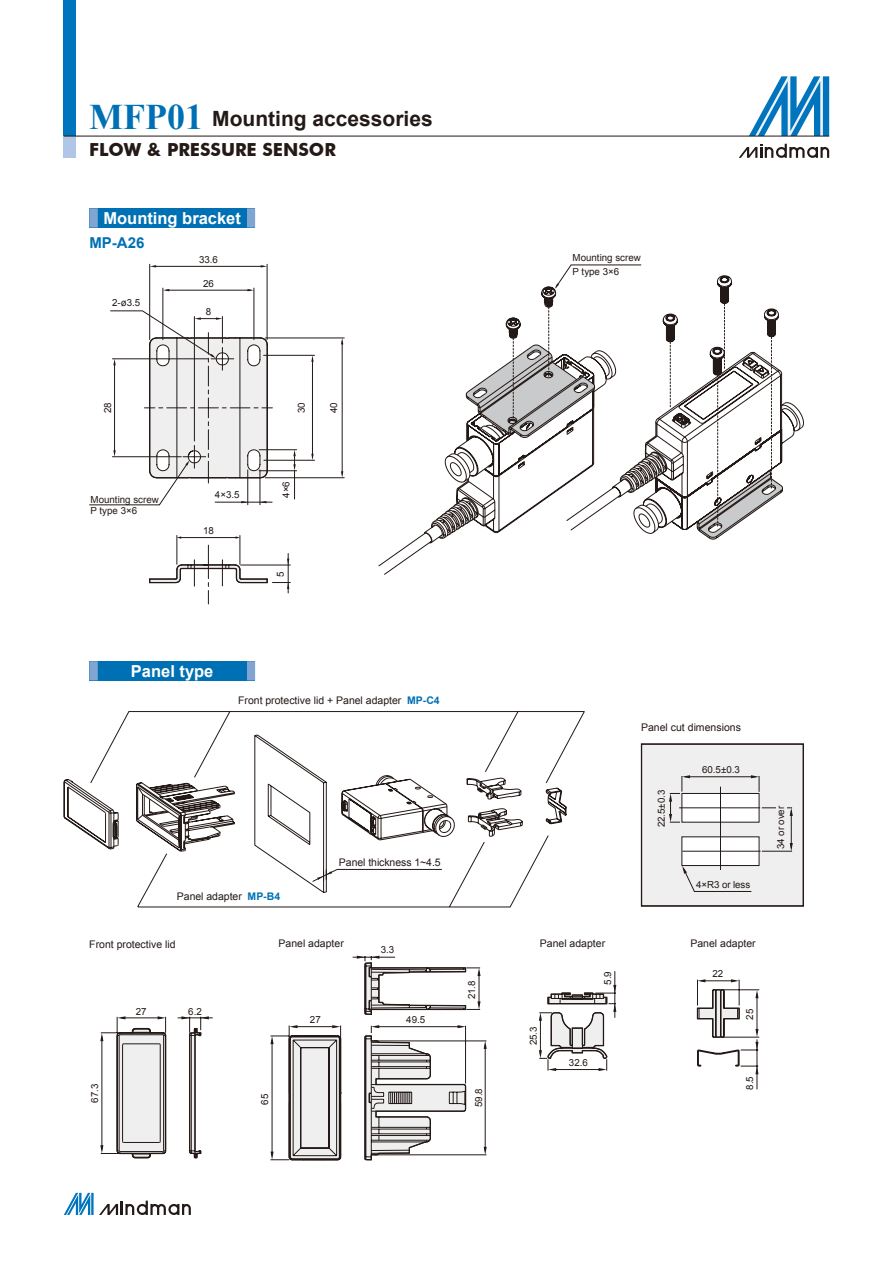
<style>
.page{position:relative;width:893px;height:1263px;background:#fff}
.page>*{position:absolute;margin:0;border:0;box-sizing:border-box;transform-origin:0 0}
.t1{font:700 21px "Arial";color:#231916}
.t2{font:700 18px "Futura BT";color:#231916}
.t3{font:700 16.5px "Arial";color:#fff}
.t4{font:700 15px "Arial";color:#0070b4}
.t5{font:10.5px "Arial";color:#231916}
.t6{font:9.75px "Arial";color:#231916}
.s1{font-family:"Times New Roman";font-size:36px;color:#0070b4}
.s2{font-weight:700;color:#0070b4}
</style>
<div class="page">
<svg style="left:749px;top:76px;width:80px;height:60px"></svg>
<svg style="left:739px;top:144px;width:90px;height:14px"></svg>
<div style="left:64px;top:0;width:12px;height:136px;background:#0075be"></div>
<div style="left:64px;top:136px;width:12px;height:21px;background:#b1c5e6"></div>
<hr style="left:64px;top:136px;width:765px;height:1px;background:#231916">
<svg style="left:64px;top:1193px;width:127px;height:22px"></svg>
<hr style="left:153px;top:266px;width:111px;height:1px;background:#231916">
<hr style="left:267px;top:264px;width:1px;height:76px;background:#231916">
<hr style="left:149px;top:264px;width:1px;height:76px;background:#231916">
<hr style="left:342px;top:341px;width:1px;height:133px;background:#231916">
<hr style="left:265px;top:477px;width:79px;height:1px;background:#231916">
<hr style="left:265px;top:338px;width:79px;height:1px;background:#231916">
<hr style="left:259px;top:470px;width:38px;height:1px;background:#231916">
<hr style="left:312px;top:359px;width:1px;height:98px;background:#231916">
<hr style="left:264px;top:460px;width:51px;height:1px;background:#231916">
<hr style="left:264px;top:355px;width:51px;height:1px;background:#231916">
<hr style="left:166px;top:290px;width:84px;height:1px;background:#231916">
<hr style="left:254px;top:288px;width:1px;height:52px;background:#231916">
<hr style="left:163px;top:288px;width:1px;height:52px;background:#231916">
<hr style="left:259px;top:449px;width:38px;height:1px;background:#231916">
<svg style="left:341px;top:471px;width:2px;height:7px"></svg>
<svg style="left:311px;top:355px;width:3px;height:7px"></svg>
<svg style="left:247px;top:289px;width:7px;height:2px"></svg>
<svg style="left:383px;top:534px;width:46px;height:41px"></svg>
<svg style="left:89px;top:208px;width:166px;height:19px"></svg>
<div style="left:98px;top:208px;width:149px;height:19px;background:#0070b4"></div>
<svg style="left:89px;top:661px;width:166px;height:19px"></svg>
<div style="left:98px;top:661px;width:149px;height:19px;background:#0070b4"></div>
<hr style="left:178px;top:1017px;width:35px;height:1px;background:#231916">
<hr style="left:615px;top:971px;width:1px;height:47px;background:#231916">
<hr style="left:723px;top:989px;width:36px;height:1px;background:#231916">
<hr style="left:723px;top:1037px;width:36px;height:1px;background:#231916">
<hr style="left:757px;top:1039px;width:1px;height:50px;background:#231916">
<svg style="left:696px;top:979px;width:62px;height:95px"></svg>
<svg style="left:539px;top:985px;width:77px;height:86px"></svg>
<svg style="left:270px;top:956px;width:217px;height:205px"></svg>
<svg style="left:100px;top:1016px;width:109px;height:143px"></svg>
<svg style="left:89px;top:310px;width:207px;height:294px"></svg>
<svg style="left:63px;top:779px;width:27px;height:57px"></svg>
<svg style="left:90px;top:711px;width:495px;height:197px"></svg>
<div style="left:641px;top:744px;width:162px;height:162px;background:#efeff0"></div>
<div style="left:641px;top:744px;width:163px;height:162px;border:1px solid #231916"></div>
<svg style="left:669px;top:775px;width:124px;height:117px"></svg>
<div style="left:776px;top:806px;width:10px;height:43px;background:#efeff0"></div>
<svg style="left:423px;top:264px;width:381px;height:280px"></svg>
<p class="t1" style="left:89px;top:105px;width:345px"><span class="s1">MFP01</span> Mounting accessories</p>
<p class="t2" style="left:89px;top:139px;width:248px">FLOW &amp; PRESSURE SENSOR</p>
<p class="t3" style="left:103px;top:207px;width:139px">Mounting bracket</p>
<p class="t4" style="left:89px;top:233px;width:57px">MP-A26</p>
<p class="t6" style="left:112px;top:297px;width:30px">2-ø3.5</p>
<p class="t6" style="left:199px;top:253px;width:20px">33.6</p>
<p class="t6" style="left:203px;top:277px;width:12px">26</p>
<p class="t6" style="left:206px;top:305px;width:7px">8</p>
<p class="t6" style="left:101px;top:413px;width:12px;rotate:-90deg">28</p>
<p class="t6" style="left:295px;top:413px;width:12px;rotate:-90deg">30</p>
<p class="t6" style="left:327px;top:413px;width:12px;rotate:-90deg">40</p>
<p class="t6" style="left:91px;top:493px;width:70px">Mounting screw</p>
<p class="t6" style="left:91px;top:504px;width:48px">P type 3×6</p>
<p class="t6" style="left:215px;top:488px;width:26px">4×3.5</p>
<p class="t6" style="left:280px;top:498px;width:18px;rotate:-90deg">4×6</p>
<p class="t6" style="left:203px;top:525px;width:12px">18</p>
<p class="t6" style="left:274px;top:577px;width:7px;rotate:-90deg">5</p>
<p class="t6" style="left:573px;top:252px;width:70px">Mounting screw</p>
<p class="t6" style="left:573px;top:265px;width:48px">P type 3×6</p>
<p class="t3" style="left:131px;top:660px;width:84px">Panel type</p>
<p class="t5" style="left:238px;top:693px;width:203px">Front protective lid + Panel adapter <span class="s2">MP-C4</span></p>
<p class="t5" style="left:339px;top:856px;width:103px">Panel thickness 1~4.5</p>
<p class="t5" style="left:177px;top:889px;width:105px">Panel adapter <span class="s2">MP-B4</span></p>
<p class="t5" style="left:641px;top:720px;width:101px">Panel cut dimensions</p>
<p class="t6" style="left:655px;top:827px;width:39px;rotate:-90deg">22.5±0.3</p>
<p class="t6" style="left:702px;top:763px;width:39px">60.5±0.3</p>
<p class="t6" style="left:696px;top:878px;width:56px">4×R3 or less</p>
<p class="t5" style="left:89px;top:937px;width:88px">Front protective lid</p>
<p class="t5" style="left:279px;top:936px;width:67px">Panel adapter</p>
<p class="t5" style="left:540px;top:936px;width:67px">Panel adapter</p>
<p class="t5" style="left:690px;top:936px;width:67px">Panel adapter</p>
<p class="t6" style="left:381px;top:943px;width:15px">3.3</p>
<p class="t6" style="left:88px;top:1103px;width:20px;rotate:-90deg">67.3</p>
<p class="t6" style="left:136px;top:1005px;width:12px">27</p>
<p class="t6" style="left:188px;top:1005px;width:15px">6.2</p>
<p class="t6" style="left:258px;top:1105px;width:12px;rotate:-90deg">65</p>
<p class="t6" style="left:310px;top:1014px;width:12px">27</p>
<p class="t6" style="left:406px;top:1014px;width:20px">49.5</p>
<p class="t6" style="left:465px;top:999px;width:20px;rotate:-90deg">21.8</p>
<p class="t6" style="left:472px;top:1107px;width:20px;rotate:-90deg">59.8</p>
<p class="t6" style="left:527px;top:1045px;width:20px;rotate:-90deg">25.3</p>
<p class="t6" style="left:601px;top:985px;width:15px;rotate:-90deg">5.9</p>
<p class="t6" style="left:569px;top:1056px;width:20px">32.6</p>
<p class="t6" style="left:712px;top:967px;width:12px">22</p>
<p class="t6" style="left:743px;top:1019px;width:12px;rotate:-90deg">25</p>
<p class="t6" style="left:743px;top:1090px;width:15px;rotate:-90deg">8.5</p>
<p class="t6" style="left:774px;top:849px;width:45px;rotate:-90deg">34 or over</p>
</div>
